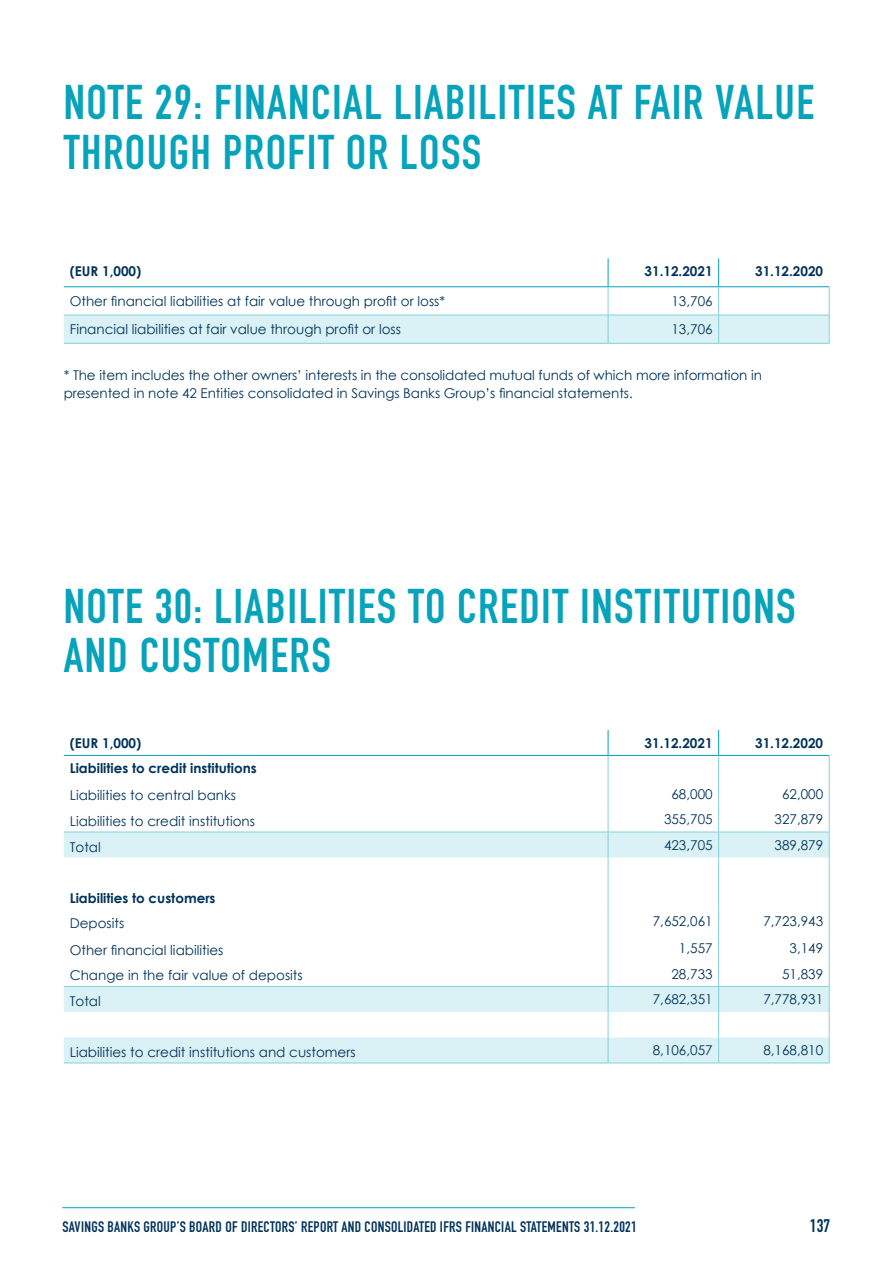
<style>
.page{position:relative;width:893px;height:1263px;background:#fff}
.page>*{position:absolute;margin:0;border:0;box-sizing:border-box;transform-origin:0 0}
.t1{font:700 48px/49.5px "DIN Condensed";letter-spacing:.03em;color:#06a3bb}
.t2{font:700 18px "DIN Condensed";color:#00335b}
.t3{font:700 15px "DIN Condensed";letter-spacing:.02em;color:#00335b}
.t4{font:13.5px/18px "Century Gothic";color:#00335b}
.t5{font:700 13.5px "Century Gothic";color:#00335b}
</style>
<div class="page">
<hr style="left:62px;top:1207px;width:573px;height:1px;background:#06a3bb">
<svg style="left:64px;top:258px;width:766px;height:85px"></svg>
<hr style="left:64px;top:343px;width:544px;height:1px;background:#83d1dd">
<hr style="left:608px;top:343px;width:111px;height:1px;background:#83d1dd">
<hr style="left:719px;top:343px;width:110px;height:1px;background:#83d1dd">
<svg style="left:64px;top:833px;width:765px;height:230px"></svg>
<hr style="left:64px;top:755px;width:544px;height:1px;background:#06a3bb">
<hr style="left:608px;top:755px;width:111px;height:1px;background:#06a3bb">
<hr style="left:719px;top:755px;width:110px;height:1px;background:#06a3bb">
<hr style="left:64px;top:1063px;width:544px;height:1px;background:#83d1dd">
<hr style="left:608px;top:1063px;width:111px;height:1px;background:#83d1dd">
<hr style="left:719px;top:1063px;width:110px;height:1px;background:#83d1dd">
<svg style="left:608px;top:730px;width:1px;height:333px"></svg>
<svg style="left:718px;top:730px;width:1px;height:333px"></svg>
<svg style="left:829px;top:756px;width:1px;height:307px"></svg>
<hr style="left:64px;top:986px;width:544px;height:1px;background:#83d1dd">
<hr style="left:608px;top:986px;width:111px;height:1px;background:#83d1dd">
<hr style="left:719px;top:986px;width:110px;height:1px;background:#83d1dd">
<hr style="left:64px;top:832px;width:544px;height:1px;background:#83d1dd">
<hr style="left:608px;top:832px;width:111px;height:1px;background:#83d1dd">
<hr style="left:719px;top:832px;width:110px;height:1px;background:#83d1dd">
<h1 class="t1" style="left:64px;top:77px;width:752px">NOTE 29: FINANCIAL LIABILITIES AT FAIR VALUE<br>THROUGH PROFIT OR LOSS</h1>
<p class="t5" style="left:70px;top:261px;width:73px">(EUR 1,000)</p>
<p class="t5" style="left:645px;top:261px;width:70px">31.12.2021</p>
<p class="t5" style="left:755px;top:261px;width:70px">31.12.2020</p>
<p class="t4" style="left:70px;top:292px;width:377px">Other financial liabilities at fair value through profit or loss*</p>
<p class="t4" style="left:671px;top:292px;width:43px">13,706</p>
<p class="t4" style="left:70px;top:320px;width:333px">Financial liabilities at fair value through profit or loss</p>
<p class="t4" style="left:671px;top:320px;width:43px">13,706</p>
<p class="t4" style="left:64px;top:365px;width:700px">* The item includes the other owners’ interests in the consolidated mutual funds of which more information in presented in note 42 Entities consolidated in Savings Banks Group’s financial statements.</p>
<h1 class="t1" style="left:64px;top:581px;width:733px">NOTE 30: LIABILITIES TO CREDIT INSTITUTIONS<br>AND CUSTOMERS</h1>
<p class="t5" style="left:70px;top:733px;width:73px">(EUR 1,000)</p>
<p class="t5" style="left:645px;top:733px;width:70px">31.12.2021</p>
<p class="t5" style="left:755px;top:733px;width:70px">31.12.2020</p>
<p class="t5" style="left:70px;top:758px;width:189px">Liabilities to credit institutions</p>
<p class="t4" style="left:70px;top:786px;width:168px">Liabilities to central banks</p>
<p class="t4" style="left:671px;top:785px;width:43px">68,000</p>
<p class="t4" style="left:782px;top:785px;width:43px">62,000</p>
<p class="t4" style="left:70px;top:812px;width:187px">Liabilities to credit institutions</p>
<p class="t4" style="left:664px;top:810px;width:50px">355,705</p>
<p class="t4" style="left:775px;top:810px;width:50px">327,879</p>
<p class="t4" style="left:70px;top:837px;width:33px">Total</p>
<p class="t4" style="left:664px;top:836px;width:50px">423,705</p>
<p class="t4" style="left:775px;top:836px;width:50px">389,879</p>
<p class="t5" style="left:70px;top:887px;width:147px">Liabilities to customers</p>
<p class="t4" style="left:70px;top:914px;width:56px">Deposits</p>
<p class="t4" style="left:653px;top:912px;width:61px">7,652,061</p>
<p class="t4" style="left:763px;top:912px;width:61px">7,723,943</p>
<p class="t4" style="left:70px;top:941px;width:155px">Other financial liabilities</p>
<p class="t4" style="left:679px;top:938px;width:35px">1,557</p>
<p class="t4" style="left:789px;top:938px;width:35px">3,149</p>
<p class="t4" style="left:70px;top:966px;width:234px">Change in the fair value of deposits</p>
<p class="t4" style="left:671px;top:965px;width:43px">28,733</p>
<p class="t4" style="left:782px;top:965px;width:43px">51,839</p>
<p class="t4" style="left:70px;top:992px;width:33px">Total</p>
<p class="t4" style="left:653px;top:990px;width:61px">7,682,351</p>
<p class="t4" style="left:763px;top:990px;width:61px">7,778,931</p>
<p class="t4" style="left:70px;top:1043px;width:287px">Liabilities to credit institutions and customers</p>
<p class="t4" style="left:653px;top:1041px;width:61px">8,106,057</p>
<p class="t4" style="left:763px;top:1041px;width:61px">8,168,810</p>
<p class="t3" style="left:62px;top:1217px;width:576px">SAVINGS BANKS GROUP’S BOARD OF DIRECTORS’ REPORT AND CONSOLIDATED IFRS FINANCIAL STATEMENTS 31.12.2021</p>
<h2 class="t2" style="left:810px;top:1214px;width:22px">137</h2>
</div>
